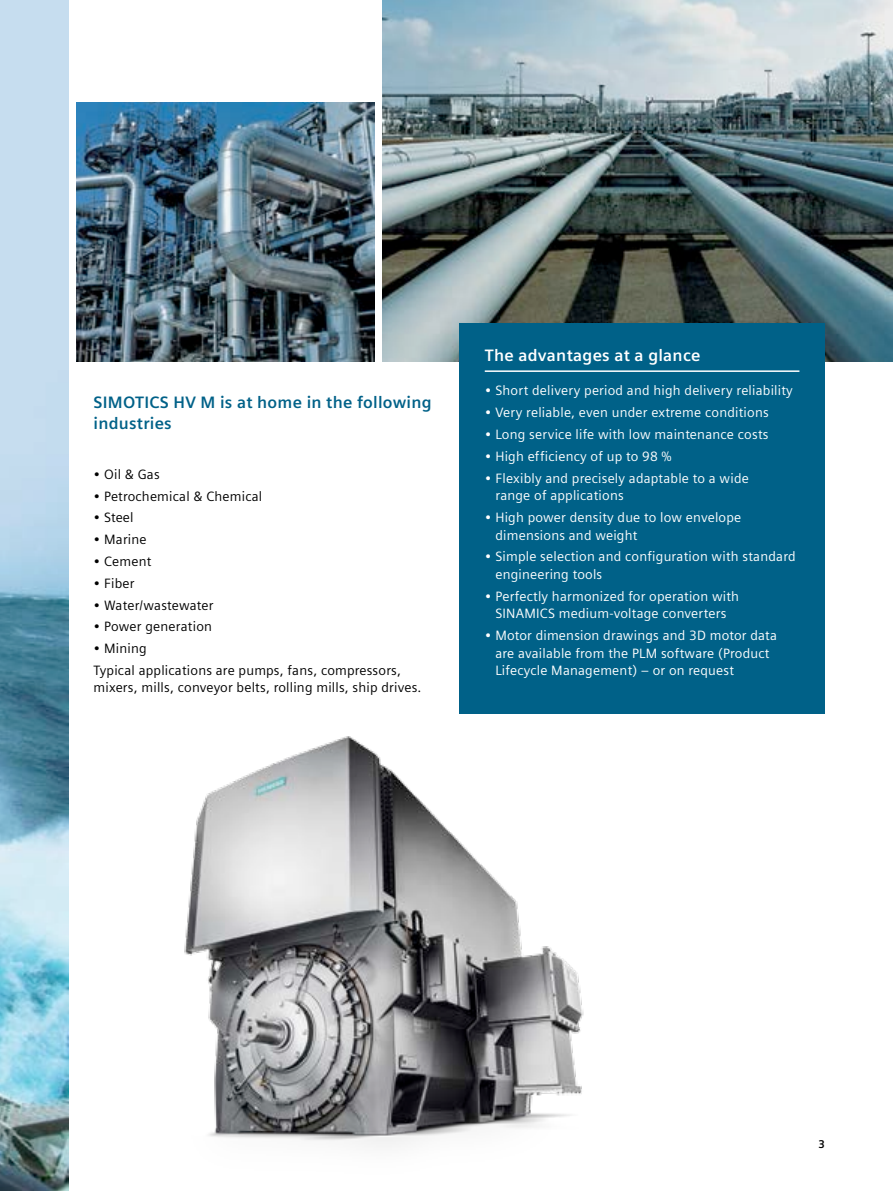
<style>
.page{position:relative;width:893px;height:1191px;background:#fff}
.page>*{position:absolute;margin:0;border:0;box-sizing:border-box;transform-origin:0 0}
.t1{font:700 16.5px/21.5px "Siemens Sans Global";letter-spacing:.015em;color:#006188}
.t2{font:700 16.5px "Siemens Sans Global";letter-spacing:.015em;color:#fff}
.t3{font:13.5px/17.5px "Siemens Sans Global";letter-spacing:.015em;color:#fff}
.t4{font:13.5px/21.3px "Siemens Sans Global";letter-spacing:.015em;color:#000}
.t5{font:700 11.25px "Siemens Sans Global";color:#000}
</style>
<div class="page">
<img style="left:0;top:0;width:68px;height:1191px">
<img style="left:383px;top:0;width:510px;height:361px">
<img style="left:77px;top:102px;width:297px;height:259px">
<div style="left:459px;top:323px;width:366px;height:390px;background:#006188"></div>
<hr style="left:485px;top:370px;width:314px;height:2px;background:#fff">
<img style="left:184px;top:736px;width:400px;height:411px">
<p class="t1" style="left:94px;top:391px;width:340px">SIMOTICS HV M is at home in the following industries</p>
<p class="t4" style="left:94px;top:464px;width:68px">• Oil &amp; Gas</p>
<p class="t4" style="left:94px;top:486px;width:170px">• Petrochemical &amp; Chemical</p>
<p class="t4" style="left:94px;top:507px;width:42px">• Steel</p>
<p class="t4" style="left:94px;top:529px;width:55px">• Marine</p>
<p class="t4" style="left:94px;top:551px;width:59px">• Cement</p>
<p class="t4" style="left:94px;top:573px;width:42px">• Fiber</p>
<p class="t4" style="left:94px;top:595px;width:122px">• Water/wastewater</p>
<p class="t4" style="left:94px;top:616px;width:120px">• Power generation</p>
<p class="t4" style="left:94px;top:638px;width:309px">• Mining<br>Typical applications are pumps, fans, compressors,</p>
<p class="t4" style="left:94px;top:677px;width:329px">mixers, mills, conveyor belts, rolling mills, ship drives.</p>
<p class="t2" style="left:485px;top:345px;width:217px">The advantages at a glance</p>
<p class="t3" style="left:485px;top:382px;width:310px">• Short delivery period and high delivery reliability</p>
<p class="t3" style="left:485px;top:404px;width:285px">• Very reliable, even under extreme conditions</p>
<p class="t3" style="left:485px;top:426px;width:285px">• Long service life with low maintenance costs</p>
<p class="t3" style="left:485px;top:448px;width:189px">• High efficiency of up to 98 %</p>
<p class="t3" style="left:495px;top:470px;width:255px;text-indent:-11px">• Flexibly and precisely adaptable to a wide range of applications</p>
<p class="t3" style="left:495px;top:509px;width:247px;text-indent:-11px">• High power density due to low envelope dimensions and weight</p>
<p class="t3" style="left:495px;top:548px;width:302px;text-indent:-11px">• Simple selection and configuration with standard engineering tools</p>
<p class="t3" style="left:485px;top:588px;width:256px;text-align:center">• Perfectly harmonized for operation with<br>SINAMICS medium-voltage converters</p>
<p class="t3" style="left:495px;top:627px;width:283px;text-indent:-11px">• Motor dimension drawings and 3D motor data are available from the PLM software (Product<br>Lifecycle Management) – or on request</p>
<p class="t5" style="left:818px;top:1137px;width:8px">3</p>
</div>
